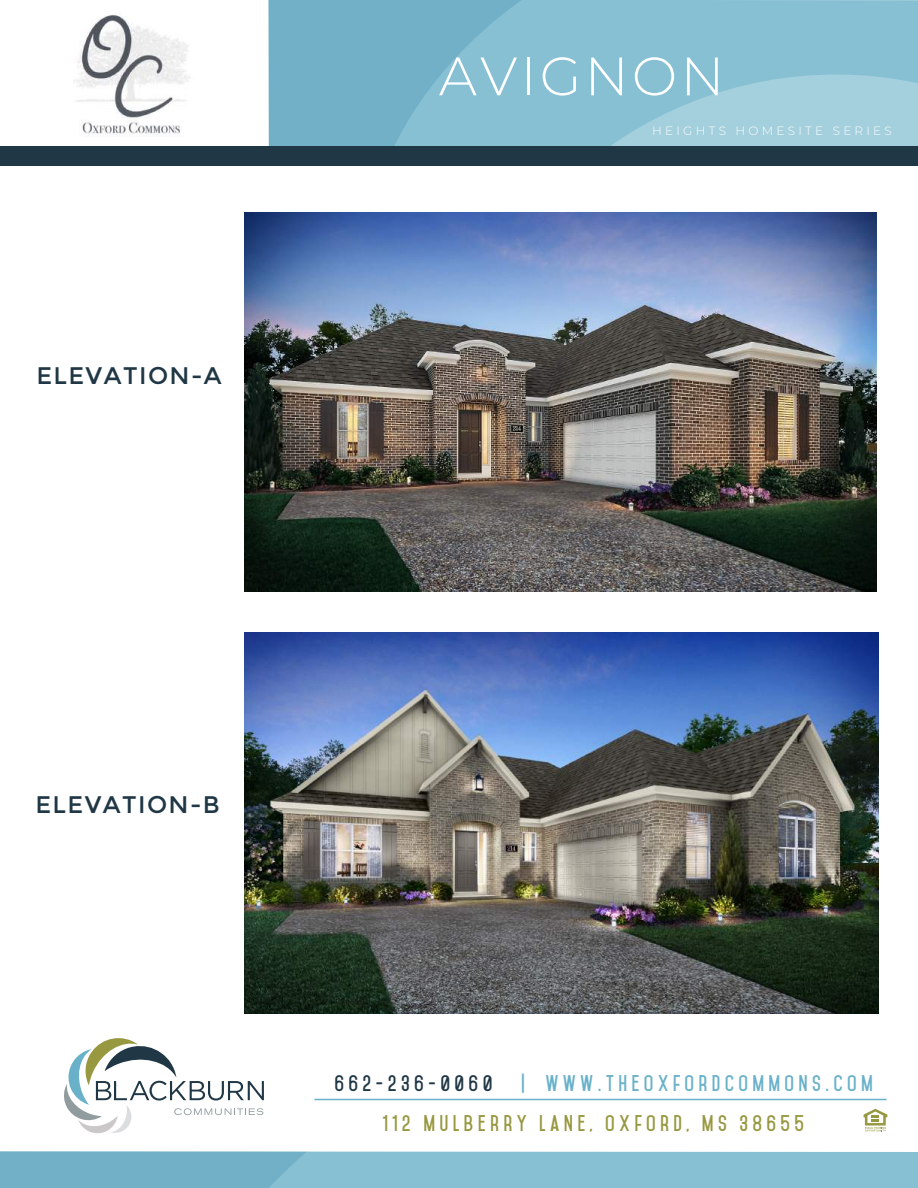
<style>
.page{position:relative;width:918px;height:1188px;background:#fff}
.page>*{position:absolute;margin:0;border:0;box-sizing:border-box;transform-origin:0 0}
.t1{font:300 54px "Montserrat";letter-spacing:.06em;color:#fff}
.t2{font:24px "Montserrat";letter-spacing:.06em;color:#203746}
.t3{font:700 19.5px "Mohave";letter-spacing:.22em;color:#979840}
.t4{font:700 19.5px "Mohave";letter-spacing:.22em;color:#69b1c9}
.t5{font:700 19.5px "Mohave";letter-spacing:.22em;color:#203746}
.t6{font:300 12px "Montserrat";letter-spacing:.27em;color:#fff}
</style>
<div class="page">
<img style="left:245px;top:213px;width:632px;height:379px">
<img style="left:244px;top:632px;width:635px;height:381px">
<div style="left:0;top:1151px;width:918px;height:37px;background:#87c0d3"></div>
<svg style="left:0;top:1151px;width:416px;height:37px"></svg>
<svg style="left:268px;top:0;width:650px;height:146px;background:#86bed1"></svg>
<svg style="left:64px;top:1038px;width:200px;height:96px"></svg>
<div style="left:0;top:146px;width:918px;height:19px;background:#203746"></div>
<hr style="left:315px;top:1099px;width:572px;height:1px;background:#69b1c9">
<svg style="left:864px;top:1109px;width:23px;height:23px"></svg>
<img style="left:73px;top:14px;width:118px;height:123px">
<p class="t2" style="left:36px;top:361px;width:187px">ELEVATION-A</p>
<h1 class="t1" style="left:439px;top:39px;width:287px">AVIGNON</h1>
<p class="t6" style="left:652px;top:123px;width:241px">HEIGHTS HOMESITE SERIES</p>
<p class="t2" style="left:35px;top:791px;width:186px">ELEVATION-B</p>
<p class="t5" style="left:334px;top:1071px;width:160px">662-236-0060</p>
<p class="t4" style="left:521px;top:1071px;width:353px">| WWW.THEOXFORDCOMMONS.COM</p>
<p class="t3" style="left:383px;top:1111px;width:423px">112 MULBERRY LANE, OXFORD, MS 38655</p>
</div>
